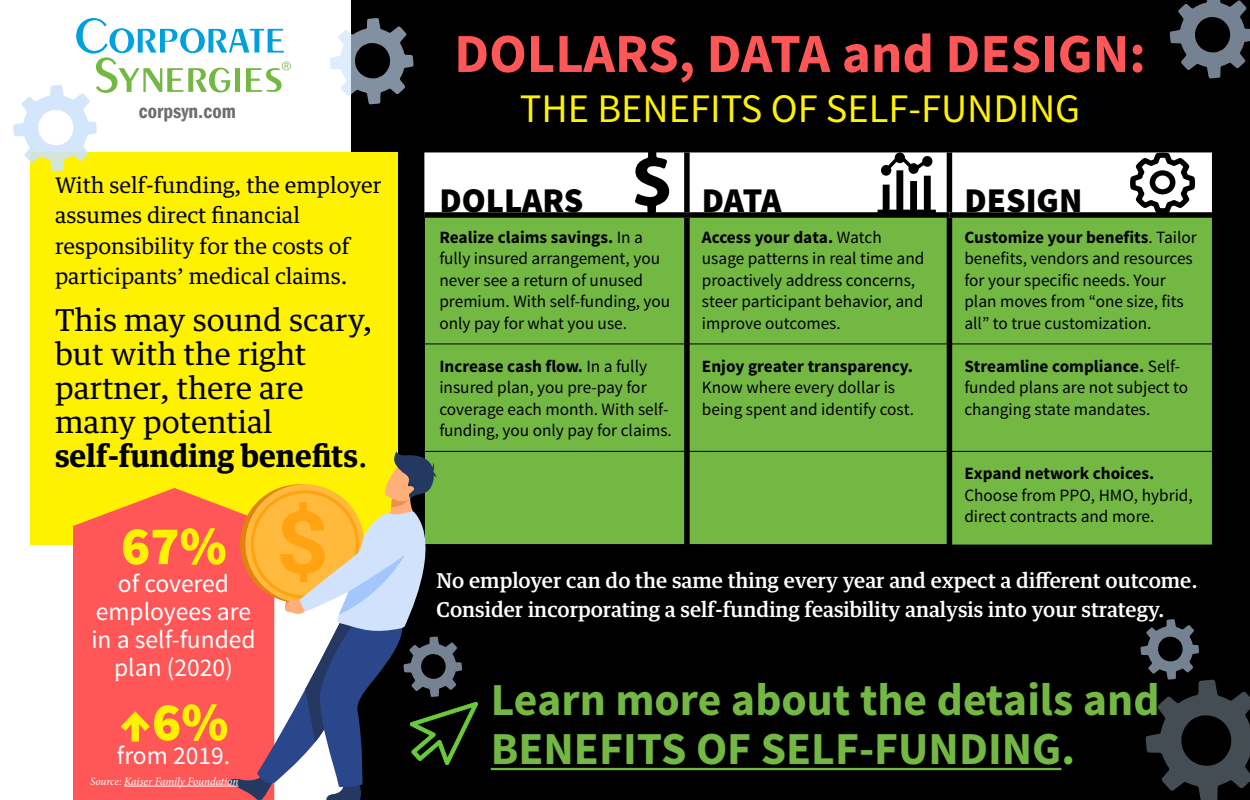
<style>
.page{position:relative;width:1250px;height:800px;background:#fff}
.page>*{position:absolute;margin:0;border:0;box-sizing:border-box;transform-origin:0 0}
.t1{font:700 55px "Source Sans Pro";color:#ff5757}
.t2{font:900 54.25px "Source Sans Pro";color:#fff200}
.t3{font:700 45.75px/49.5px "Source Sans Pro";color:#74b844}
.t4{font:40.5px "Source Sans Pro";color:#fff200}
.t5{font:900 34.75px "Source Sans Pro";color:#000}
.t6{font:30.25px/34px "Guardian Text Egyp";color:#000}
.t7{font:25.5px/28px "Source Sans Pro";color:#fff;text-align:center}
.t8{font:21.5px/30.5px "Guardian Text Egyp";color:#000}
.t9{font:500 20.5px/29px "Guardian Text Egyp";color:#fff}
.t10{font:600 condensed 20.25px "Franklin Gothic";color:#6d6e71}
.t11{font:17.25px/21.5px "Source Sans Pro";color:#000}
.t12{font:700 17.25px "Source Sans Pro";color:#000}
.t13{font:italic 11.25px "Minion Pro";letter-spacing:-.01em;color:#fff}
.s1{font-weight:700}
.s2{color:#6bc93b}
</style>
<div class="page">
<div style="left:351px;top:0;width:899px;height:800px;background:#000"></div>
<div style="left:424px;top:152px;width:788px;height:60px;background:#fff"></div>
<div style="left:425px;top:218px;width:787px;height:327px;background:#74b844"></div>
<hr style="left:424px;top:544px;width:263px;height:1px;background:#000">
<hr style="left:687px;top:544px;width:265px;height:1px;background:#000">
<div style="left:684px;top:152px;width:6px;height:60px;background:#000"></div>
<div style="left:947px;top:152px;width:5px;height:60px;background:#000"></div>
<div style="left:684px;top:218px;width:6px;height:126px;background:#000"></div>
<div style="left:947px;top:218px;width:5px;height:126px;background:#000"></div>
<div style="left:684px;top:344px;width:6px;height:107px;background:#000"></div>
<div style="left:947px;top:344px;width:5px;height:107px;background:#000"></div>
<div style="left:684px;top:451px;width:6px;height:93px;background:#000"></div>
<div style="left:947px;top:451px;width:5px;height:93px;background:#000"></div>
<hr style="left:424px;top:344px;width:263px;height:1px;background:#000">
<hr style="left:687px;top:344px;width:262px;height:1px;background:#000">
<hr style="left:949px;top:344px;width:263px;height:1px;background:#000">
<hr style="left:424px;top:451px;width:263px;height:1px;background:#000">
<hr style="left:687px;top:451px;width:262px;height:1px;background:#000">
<hr style="left:949px;top:451px;width:263px;height:1px;background:#000">
<div style="left:30px;top:153px;width:367px;height:392px;background:#fff200"></div>
<hr style="left:491px;top:768px;width:570px;height:2px;background:#74b844">
<div style="left:73px;top:488px;width:155px;height:312px;background:#ff5757"></div>
<svg style="left:878px;top:152px;width:58px;height:60px"></svg>
<svg style="left:1130px;top:152px;width:65px;height:61px"></svg>
<svg style="left:635px;top:152px;width:37px;height:61px"></svg>
<svg style="left:13px;top:18px;width:278px;height:153px"></svg>
<svg style="left:330px;top:18px;width:84px;height:86px"></svg>
<svg style="left:228px;top:451px;width:250px;height:349px"></svg>
<hr style="left:124px;top:786px;width:114px;height:1px;background:#fff">
<svg style="left:1140px;top:619px;width:110px;height:181px"></svg>
<svg style="left:1170px;top:0;width:80px;height:79px"></svg>
<p class="t10" style="left:139px;top:98px;width:99px">corpsyn.com</p>
<p class="t8" style="left:55px;top:168px;width:328px">With self-funding, the employer assumes direct financial responsibility for the costs of participants’ medical claims.</p>
<h3 class="t6" style="left:55px;top:300px;width:319px">This may sound scary, but with the right partner, there are many potential <span class="s1">self-funding benefits</span>.</h3>
<h2 class="t2" style="left:121px;top:511px;width:107px">67%</h2>
<h3 class="t7" style="left:91px;top:570px;width:166px">of covered employees are in a self-funded plan (2020)</h3>
<h2 class="t2" style="left:119px;top:687px;width:111px">↑6%</h2>
<h3 class="t7" style="left:117px;top:742px;width:115px">from 2019.</h3>
<p class="t13" style="left:90px;top:774px;width:150px">Source: Kaiser Family Foundation</p>
<h1 class="t1" style="left:454px;top:18px;width:693px">DOLLARS, DATA and DESIGN:</h1>
<h3 class="t4" style="left:520px;top:83px;width:562px">THE BENEFITS OF SELF-FUNDING</h3>
<h3 class="t5" style="left:439px;top:178px;width:146px">DOLLARS</h3>
<h3 class="t5" style="left:702px;top:178px;width:81px">DATA</h3>
<h3 class="t5" style="left:964px;top:178px;width:120px">DESIGN</h3>
<p class="t11" style="left:439px;top:227px;width:232px"><span class="s1">Realize claims savings.</span> In a fully insured arrangement, you never see a return of unused premium. With self-funding, you only pay for what you use.</p>
<p class="t11" style="left:702px;top:227px;width:224px"><span class="s1">Access your data.</span> Watch usage patterns in real time and proactively address concerns, steer participant behavior, and improve outcomes.</p>
<p class="t11" style="left:964px;top:227px;width:234px"><span class="s1">Customize your benefits</span>. Tailor benefits, vendors and resources for your specific needs. Your plan moves from “one size, fits all” to true customization.</p>
<p class="t11" style="left:439px;top:356px;width:234px"><span class="s1">Increase cash flow.</span> In a fully insured plan, you pre-pay for coverage each month. With self&shy;funding, you only pay for claims.</p>
<p class="t12" style="left:702px;top:355px;width:213px">Enjoy greater transparency.</p>
<p class="t11" style="left:964px;top:356px;width:225px"><span class="s1">Streamline compliance.</span> Self&shy;funded plans are not subject to changing state mandates.</p>
<p class="t11" style="left:702px;top:377px;width:214px">Know where every dollar is being spent and identify cost.</p>
<p class="t12" style="left:964px;top:462px;width:191px">Expand network choices.</p>
<p class="t11" style="left:964px;top:484px;width:230px">Choose from PPO, HMO, hybrid, direct contracts and more.</p>
<p class="t9" style="left:436px;top:564px;width:763px">No employer can do the same thing every year and expect a different outcome.<br>Consider incorporating a self-funding feasibility analysis into your strategy.</p>
<h3 class="t3" style="left:491px;top:677px;width:670px">Learn more about the details and<br>BENEFITS OF SELF-FUNDING<span class="s2">.</span></h3>
</div>
